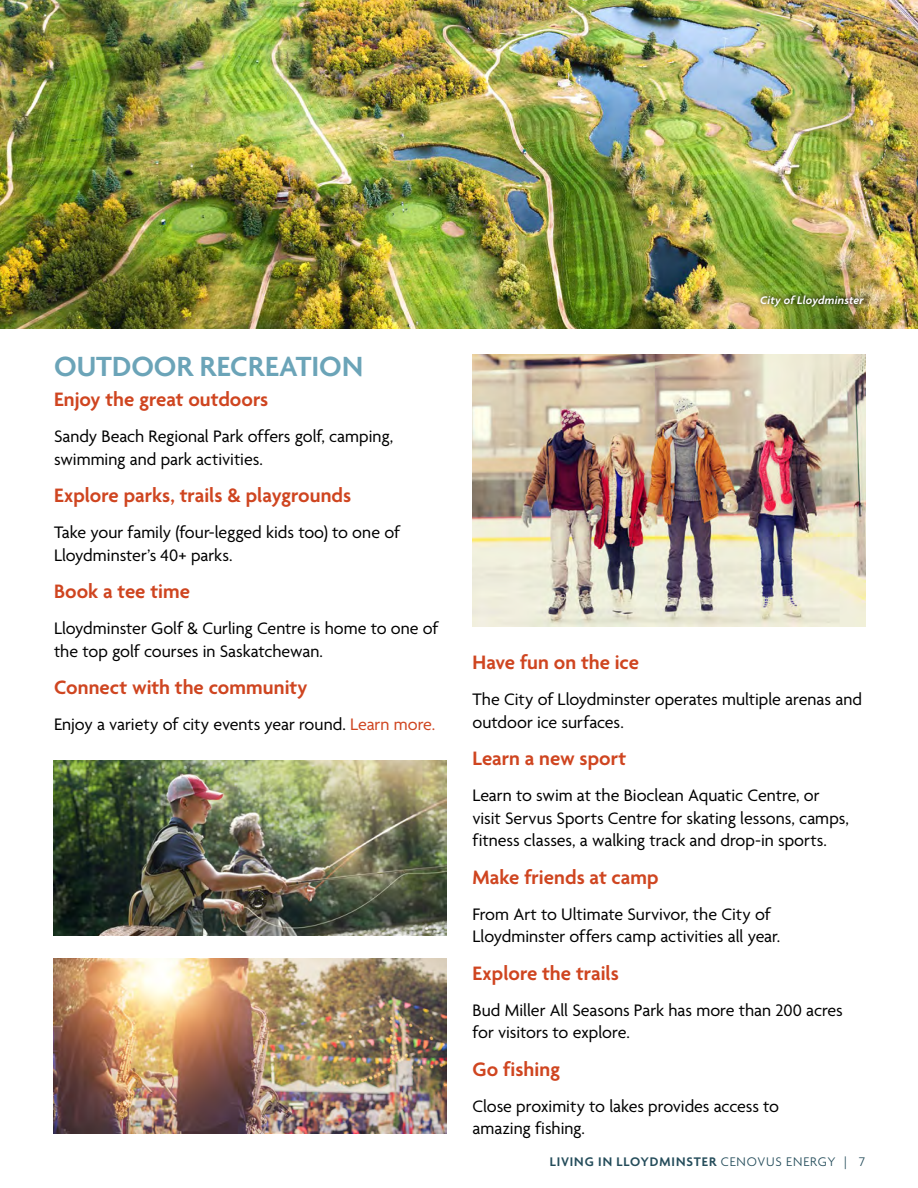
<style>
.page{position:relative;width:918px;height:1188px;background:#fff}
.page>*{position:absolute;margin:0;border:0;box-sizing:border-box;transform-origin:0 0}
.t1{font:600 30px "Agenda";color:#6ba4b8}
.t2{font:600 21px "Agenda";color:#cf4520}
.t3{font:18px/22.5px "Agenda";letter-spacing:-.005em;color:#000}
.t4{font:600 13.5px "Agenda";letter-spacing:.065em;color:#244c5a}
.t5{font:italic 600 12px "Agenda";letter-spacing:.01em;color:#fff}
.s1{color:#cf4520}
.s2{font-weight:300}
</style>
<div class="page">
<img style="left:0;top:0;width:918px;height:328px">
<img style="left:472px;top:354px;width:393px;height:272px">
<img style="left:53px;top:760px;width:393px;height:176px">
<img style="left:53px;top:959px;width:393px;height:175px">
<img style="left:756px;top:291px;width:112px;height:20px">
<h1 class="t1" style="left:54px;top:350px;width:311px">OUTDOOR RECREATION</h1>
<p class="t2" style="left:54px;top:388px;width:216px">Enjoy the great outdoors</p>
<p class="t3" style="left:54px;top:427px;width:341px">Sandy Beach Regional Park offers golf, camping, swimming and park activities.</p>
<p class="t2" style="left:54px;top:484px;width:299px">Explore parks, trails &amp; playgrounds</p>
<p class="t3" style="left:54px;top:523px;width:348px">Take your family (four-legged kids too) to one of<br>Lloydminster’s 40+ parks.</p>
<p class="t2" style="left:54px;top:580px;width:138px">Book a tee time</p>
<p class="t3" style="left:54px;top:619px;width:386px">Lloydminster Golf &amp; Curling Centre is home to one of the top golf courses in Saskatchewan.</p>
<p class="t2" style="left:54px;top:676px;width:255px">Connect with the community</p>
<p class="t3" style="left:54px;top:715px;width:383px">Enjoy a variety of city events year round. <span class="s1">Learn more.</span></p>
<p class="t5" style="left:760px;top:294px;width:105px">City of Lloydminster</p>
<p class="t2" style="left:472px;top:651px;width:168px">Have fun on the ice</p>
<p class="t3" style="left:472px;top:689px;width:391px">The City of Lloydminster operates multiple arenas and outdoor ice surfaces.</p>
<p class="t2" style="left:472px;top:747px;width:155px">Learn a new sport</p>
<p class="t3" style="left:472px;top:785px;width:378px">Learn to swim at the Bioclean Aquatic Centre, or visit Servus Sports Centre for skating lessons, camps, fitness classes, a walking track and drop-in sports.</p>
<p class="t2" style="left:472px;top:865px;width:188px">Make friends at camp</p>
<p class="t3" style="left:472px;top:904px;width:309px">From Art to Ultimate Survivor, the City of<br>Lloydminster offers camp activities all year.</p>
<p class="t2" style="left:472px;top:961px;width:148px">Explore the trails</p>
<p class="t3" style="left:472px;top:1000px;width:372px">Bud Miller All Seasons Park has more than 200 acres for visitors to explore.</p>
<p class="t2" style="left:472px;top:1057px;width:89px">Go fishing</p>
<p class="t3" style="left:472px;top:1096px;width:308px">Close proximity to lakes provides access to amazing fishing.</p>
<p class="t4" style="left:550px;top:1154px;width:317px">LIVING IN LLOYDMINSTER <span class="s2">CENOVUS ENERGY | 7</span></p>
</div>
